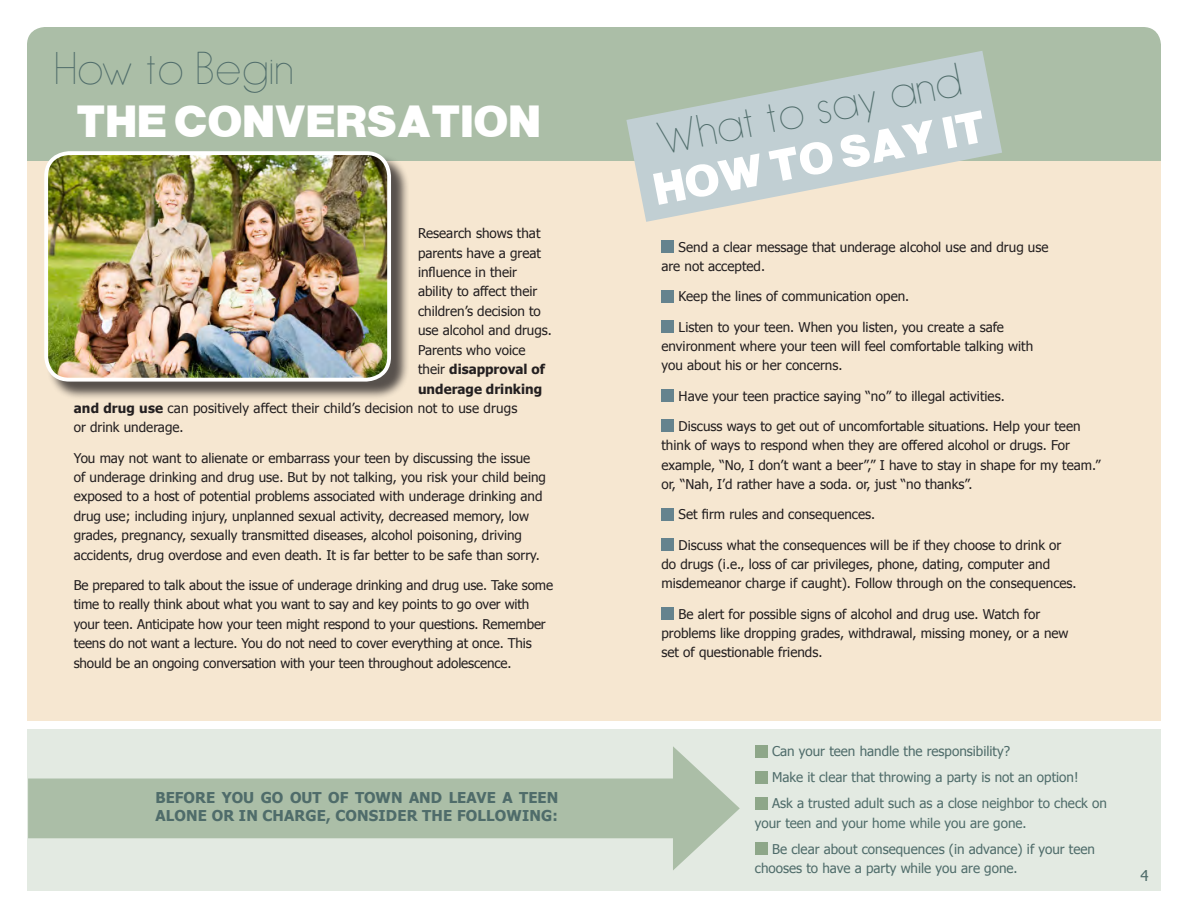
<style>
.page{position:relative;width:1188px;height:918px;background:#fff}
.page>*{position:absolute;margin:0;border:0;box-sizing:border-box;transform-origin:0 0}
.t1{font:44.85px "Alpist";color:#fff}
.t2{font:40.35px "Land C Hairline";color:#4f6c6a}
.t3{font:700 15px/18px "Tahoma";letter-spacing:.01em;color:#4f6c6a}
.t4{font:15px "Tahoma";color:#4f6c6a}
.t5{font:13.5px/19.4px "Tahoma";color:#231f20}
.t6{font:13.5px/19.4px "Tahoma";color:#4f6c6a}
.t7{font:700 13.5px "Tahoma";color:#231f20}
.s1{font-weight:400}
.s2{font-weight:700}
</style>
<div class="page">
<div style="left:27px;top:27px;width:1134px;height:199px;background:#abbea7;border-radius:18px"></div>
<div style="left:27px;top:161px;width:1134px;height:559px;background:#f6e7d1"></div>
<div style="left:47px;top:153px;width:362px;height:247px;background:#231f20;opacity:.75"></div>
<img style="left:47px;top:153px;width:342px;height:227px">
<div style="left:44px;top:151px;width:347px;height:231px;border:4px solid #fff;border-radius:23px"></div>
<div style="left:662px;top:240px;width:12px;height:13px;background:#65838e"></div>
<div style="left:662px;top:290px;width:12px;height:13px;background:#65838e"></div>
<div style="left:662px;top:320px;width:12px;height:13px;background:#65838e"></div>
<div style="left:662px;top:389px;width:12px;height:13px;background:#65838e"></div>
<div style="left:662px;top:419px;width:12px;height:13px;background:#65838e"></div>
<div style="left:662px;top:508px;width:12px;height:13px;background:#65838e"></div>
<div style="left:662px;top:538px;width:12px;height:13px;background:#65838e"></div>
<div style="left:662px;top:607px;width:12px;height:13px;background:#65838e"></div>
<svg style="left:626px;top:51px;width:376px;height:171px;fill:#c1cfd3"></svg>
<div style="left:27px;top:729px;width:1134px;height:162px;background:#e3eae2"></div>
<div style="left:755px;top:745px;width:13px;height:12px;background:#8ea789"></div>
<div style="left:755px;top:771px;width:13px;height:13px;background:#8ea789"></div>
<div style="left:755px;top:797px;width:13px;height:13px;background:#8ea789"></div>
<div style="left:755px;top:842px;width:13px;height:13px;background:#8ea789"></div>
<div style="left:28px;top:779px;width:663px;height:59px;background:#abbea7"></div>
<svg style="left:673px;top:746px;width:67px;height:124px"></svg>
<p class="t2" style="left:54px;top:42px;width:242px">How to Begin</p>
<p class="t1" style="left:75px;top:96px;width:466px">THE CONVERSATION</p>
<p class="t5" style="left:418px;top:223px;width:124px">Research shows that</p>
<p class="t5" style="left:418px;top:243px;width:124px">parents have a great</p>
<p class="t5" style="left:418px;top:262px;width:101px">influence in their</p>
<p class="t5" style="left:418px;top:281px;width:121px">ability to affect their</p>
<p class="t5" style="left:418px;top:301px;width:124px">children’s decision to</p>
<p class="t5" style="left:418px;top:320px;width:135px">use alcohol and drugs.</p>
<p class="t5" style="left:418px;top:340px;width:109px">Parents who voice</p>
<p class="t7" style="left:418px;top:361px;width:129px"><span class="s1">their</span> disapproval of</p>
<p class="t7" style="left:418px;top:380px;width:126px">underage drinking</p>
<p class="t5" style="left:74px;top:398px;width:445px"><span class="s2">and drug use</span> can positively affect their child’s decision not to use drugs</p>
<p class="t5" style="left:74px;top:417px;width:111px">or drink underage.</p>
<p class="t5" style="left:74px;top:448px;width:474px">You may not want to alienate or embarrass your teen by discussing the issue<br>of underage drinking and drug use. But by not talking, you risk your child being exposed to a host of potential problems associated with underage drinking and drug use; including injury, unplanned sexual activity, decreased memory, low grades, pregnancy, sexually transmitted diseases, alcohol poisoning, driving accidents, drug overdose and even death. It is far better to be safe than sorry.</p>
<p class="t5" style="left:74px;top:575px;width:481px">Be prepared to talk about the issue of underage drinking and drug use. Take some time to really think about what you want to say and key points to go over with your teen. Anticipate how your teen might respond to your questions. Remember teens do not want a lecture. You do not need to cover everything at once. This should be an ongoing conversation with your teen throughout adolescence.</p>
<p class="t3" style="left:156px;top:788px;width:404px">BEFORE YOU GO OUT OF TOWN AND LEAVE A TEEN<br>ALONE OR IN CHARGE, CONSIDER THE FOLLOWING:</p>
<p class="t2" style="left:652px;top:114px;width:311px;rotate:-11deg">What to say and</p>
<p class="t1" style="left:648px;top:164px;width:339px;rotate:-11deg">HOW TO SAY IT</p>
<p class="t5" style="left:661px;top:237px;width:389px;text-indent:17px">Send a clear message that underage alcohol use and drug use are not accepted.</p>
<p class="t5" style="left:679px;top:286px;width:232px">Keep the lines of communication open.</p>
<p class="t5" style="left:661px;top:316px;width:373px;text-indent:17px">Listen to your teen. When you listen, you create a safe environment where your teen will feel comfortable talking with you about his or her concerns.</p>
<p class="t5" style="left:679px;top:386px;width:328px">Have your teen practice saying “no” to illegal activities.</p>
<p class="t5" style="left:661px;top:416px;width:440px;text-indent:17px">Discuss ways to get out of uncomfortable situations. Help your teen think of ways to respond when they are offered alcohol or drugs. For example, “No, I don’t want a beer”,” I have to stay in shape for my team.” or, “Nah, I’d rather have a soda. or, just “no thanks”.</p>
<p class="t5" style="left:679px;top:504px;width:198px">Set firm rules and consequences.</p>
<p class="t5" style="left:661px;top:535px;width:417px;text-indent:17px">Discuss what the consequences will be if they choose to drink or do drugs (i.e., loss of car privileges, phone, dating, computer and misdemeanor charge if caught). Follow through on the consequences.</p>
<p class="t5" style="left:661px;top:604px;width:409px;text-indent:17px">Be alert for possible signs of alcohol and drug use. Watch for problems like dropping grades, withdrawal, missing money, or a new set of questionable friends.</p>
<p class="t6" style="left:772px;top:741px;width:240px">Can your teen handle the responsibility?</p>
<p class="t6" style="left:772px;top:767px;width:308px">Make it clear that throwing a party is not an option!</p>
<p class="t6" style="left:755px;top:793px;width:354px;text-indent:17px">Ask a trusted adult such as a close neighbor to check on your teen and your home while you are gone.</p>
<p class="t6" style="left:755px;top:839px;width:342px;text-indent:17px">Be clear about consequences (in advance) if your teen chooses to have a party while you are gone.</p>
<p class="t4" style="left:1140px;top:866px;width:10px">4</p>
</div>
